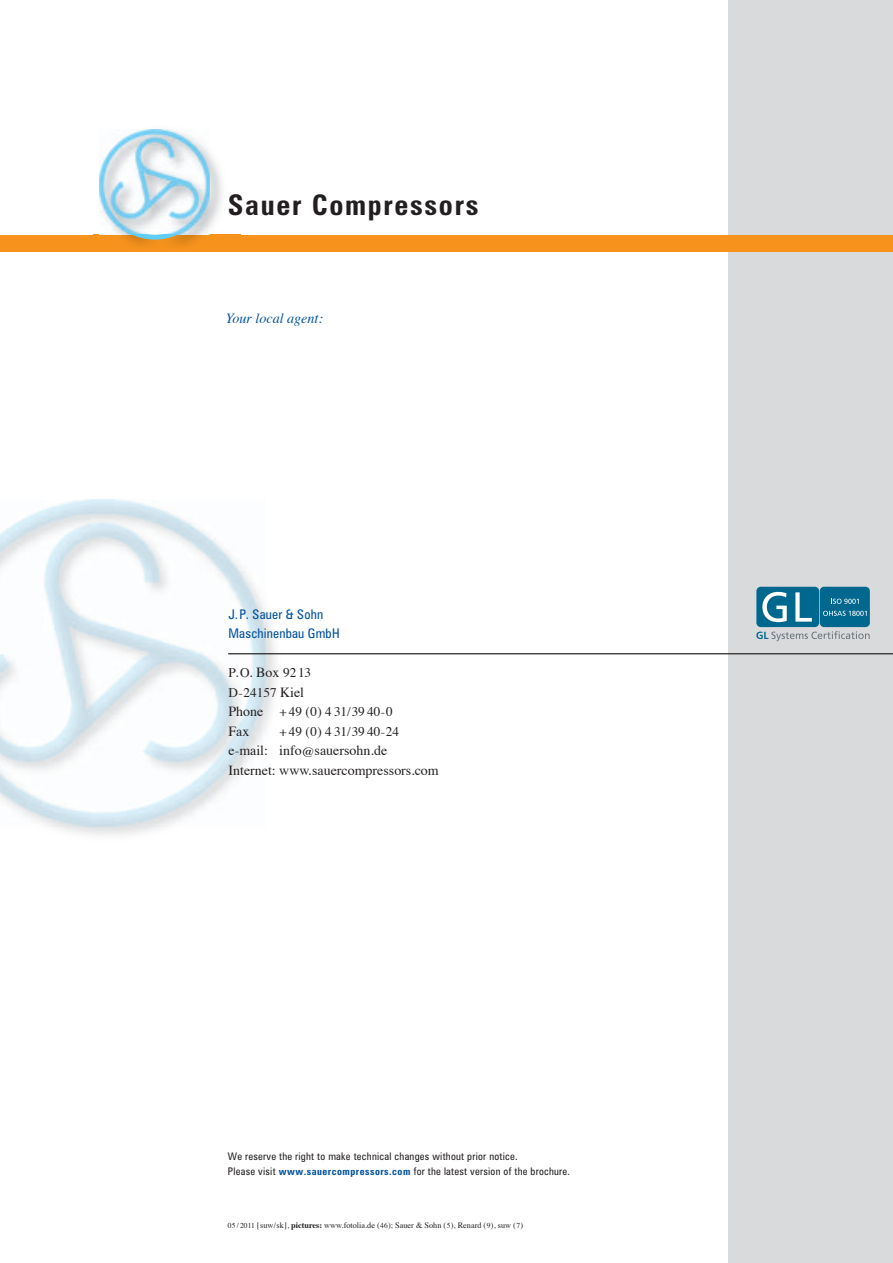
<style>
.page{position:relative;width:893px;height:1263px;background:#fff}
.page>*{position:absolute;margin:0;border:0;box-sizing:border-box;transform-origin:0 0}
.t1{font:700 condensed 28.5px "Zurich BT";letter-spacing:.06em;color:#231f20}
.t2{font:italic 14.1px "Times";color:#01519e}
.t3{font:13.95px/19.5px "Times";color:#231f20}
.t4{font:condensed 13.35px/19.5px "Zurich BT";letter-spacing:.015em;color:#01519e}
.t5{font:13.2px/19.5px "Times";color:#231f20}
.t6{font:condensed 10.5px/15px "Zurich BT";letter-spacing:.025em;color:#231f20}
.t7{font:8.25px "Times";color:#231f20}
.s1{font-size:13.95px}
.s2{font-weight:700;font-size:10.05px;color:#01519e}
.s3{font-size:7.5px}
.s4{font-weight:700}
</style>
<div class="page">
<img style="left:47px;top:611px;width:249px;height:224px">
<img style="left:0;top:499px;width:265px;height:327px">
<div style="left:728px;top:0;width:165px;height:1263px;background:#d9dadc"></div>
<div style="left:0;top:235px;width:893px;height:17px;background:#f7931d"></div>
<hr style="left:228px;top:653px;width:665px;height:1px;background:#231f20">
<img style="left:93px;top:129px;width:147px;height:116px">
<img style="left:100px;top:130px;width:110px;height:105px">
<svg style="left:100px;top:235px;width:110px;height:5px"></svg>
<svg style="left:756px;top:587px;width:114px;height:54px"></svg>
<h1 class="t1" style="left:228px;top:194px;width:252px">Sauer Compressors</h1>
<h2 class="t2" style="left:226px;top:313px;width:99px">Your local agent:</h2>
<p class="t4" style="left:229px;top:606px;width:113px">J.P. Sauer &amp; Sohn<br>Maschinenbau GmbH</p>
<p class="t5" style="left:229px;top:664px;width:166px">P<span class="s1">.</span>O<span class="s1">. Box</span> 9213<br>D-24157 <span class="s1">Kiel<br>Phone</span> + 49 (0) 4 31/39 40-0</p>
<h3 class="t3" style="left:229px;top:723px;width:22px">Fax</h3>
<p class="t5" style="left:279px;top:723px;width:121px">+ 49 (0) 4 31/39 40-24</p>
<h3 class="t3" style="left:229px;top:742px;width:212px">e-mail: info@sauersohn.de<br>Internet: www.sauercompressors.com</h3>
<p class="t6" style="left:228px;top:1149px;width:344px">We reserve the right to make technical changes without prior notice.<br>Please visit <span class="s2">www.sauercompressors.com</span> for the latest version of the brochure.</p>
<p class="t7" style="left:228px;top:1222px;width:297px"><span class="s3">05 / 2011</span> [suw/sk], <span class="s4">pictures:</span> www.fotolia.de (<span class="s3">46</span>); Sauer &amp; Sohn (<span class="s3">5</span>), Renard (<span class="s3">9</span>), suw (<span class="s3">7</span>)</p>
</div>
